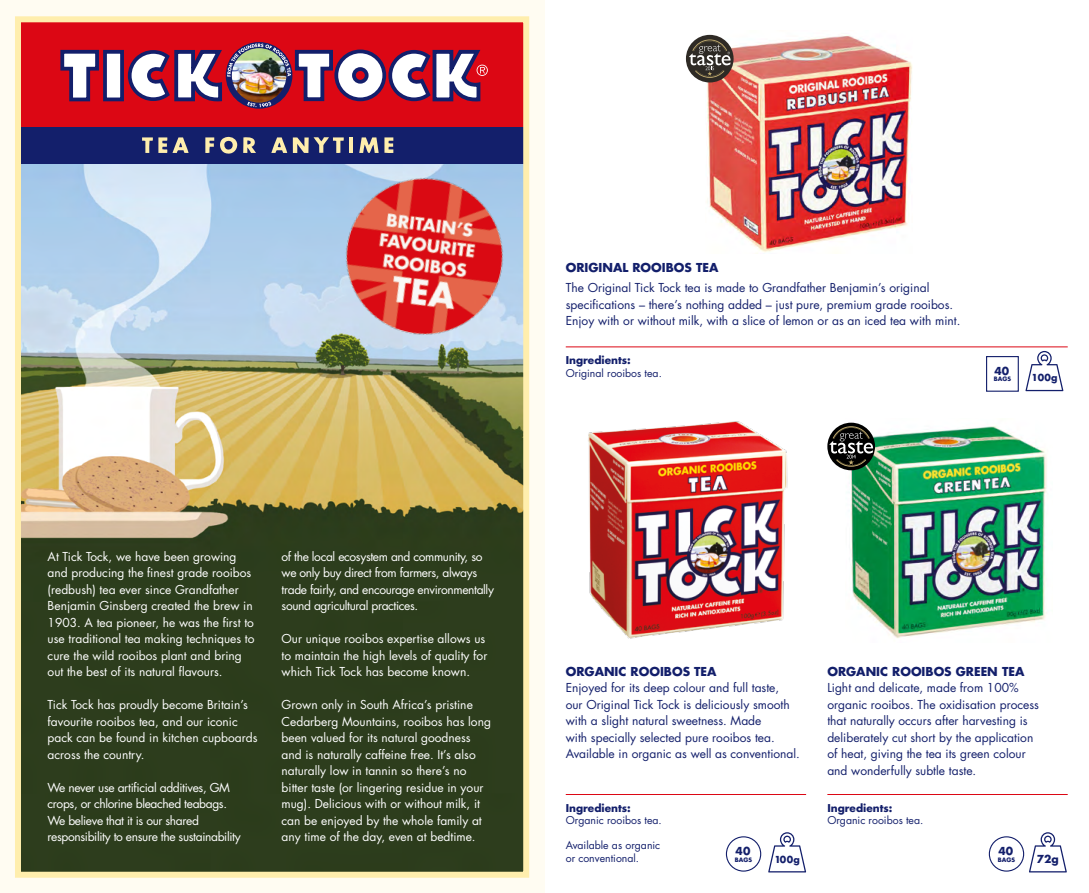
<style>
.page{position:relative;width:1089px;height:893px;background:#fff}
.page>*{position:absolute;margin:0;border:0;box-sizing:border-box;transform-origin:0 0}
.t1{font:12px/16.5px "Futura Std";color:#fff}
.t2{font:12px/16.5px "Futura Std";color:#131f6b}
.t3{font:12px/16.5px "Futura Std";letter-spacing:-.03em;color:#fff}
.t4{font:700 12px "Futura Std";color:#131f6b}
.t5{font:700 10.8px "Futura Std";color:#131f6b}
.t6{font:10.5px/12.6px "Futura Std";color:#131f6b}
.t7{font:700 10.5px "Futura Std";color:#131f6b}
.t8{font:700 9.45px "Futura Std";letter-spacing:.025em;color:#131f6b}
.t9{font:700 5.85px "Futura Std";color:#131f6b}
</style>
<div class="page">
<div style="left:0;top:0;width:544px;height:893px;background:#fffcf2"></div>
<img style="left:845px;top:422px;width:202px;height:216px">
<img style="left:705px;top:34px;width:207px;height:220px">
<svg style="left:768px;top:832px;width:38px;height:40px"></svg>
<img style="left:588px;top:421px;width:200px;height:218px">
<svg style="left:1029px;top:832px;width:37px;height:40px"></svg>
<hr style="left:566px;top:794px;width:240px;height:1px;background:#dc0714">
<hr style="left:827px;top:794px;width:240px;height:1px;background:#dc0714">
<div style="left:988px;top:836px;width:36px;height:36px;border:1px solid #131f6b;border-radius:50%"></div>
<div style="left:726px;top:836px;width:35px;height:36px;border:1px solid #131f6b;border-radius:50%"></div>
<svg style="left:1025px;top:351px;width:38px;height:40px"></svg>
<div style="left:986px;top:356px;width:32px;height:36px;border:1px solid #131f6b"></div>
<hr style="left:566px;top:346px;width:501px;height:1px;background:#dc0714">
<svg style="left:15px;top:16px;width:515px;height:862px;background:#7c705c"></svg>
<div style="left:827px;top:423px;width:48px;height:47px;background:#000;border-radius:50%"></div>
<svg style="left:829px;top:426px;width:44px;height:41px"></svg>
<img style="left:326px;top:158px;width:197px;height:197px">
<div style="left:686px;top:35px;width:47px;height:47px;background:#2e2a25;border-radius:50%"></div>
<svg style="left:689px;top:39px;width:41px;height:39px"></svg>
<p class="t1" style="left:48px;top:548px;width:208px">At Tick Tock, we have been growing and producing the finest grade rooibos (redbush) tea ever since Grandfather Benjamin Ginsberg created the brew in 1903. A tea pioneer, he was the first to use traditional tea making techniques to cure the wild rooibos plant and bring out the best of its natural flavours.</p>
<p class="t1" style="left:48px;top:697px;width:211px">Tick Tock has proudly become Britain’s favourite rooibos tea, and our iconic pack can be found in kitchen cupboards across the country.</p>
<p class="t3" style="left:48px;top:779px;width:194px">We never use artificial additives, GM crops, or chlorine bleached teabags.<br>We believe that it is our shared responsibility to ensure the sustainability</p>
<p class="t3" style="left:281px;top:548px;width:214px">of the local ecosystem and community, so we only buy direct from farmers, always trade fairly, and encourage environmentally sound agricultural practices.</p>
<p class="t1" style="left:281px;top:631px;width:207px">Our unique rooibos expertise allows us to maintain the high levels of quality for which Tick Tock has become known.</p>
<p class="t1" style="left:281px;top:697px;width:211px">Grown only in South Africa’s pristine Cedarberg Mountains, rooibos has long been valued for its natural goodness and is naturally caffeine free. It’s also naturally low in tannin so there’s no bitter taste (or lingering residue in your mug). Delicious with or without milk, it can be enjoyed by the whole family at any time of the day, even at bedtime.</p>
<p class="t4" style="left:566px;top:259px;width:154px">ORIGINAL ROOIBOS TEA</p>
<p class="t2" style="left:566px;top:280px;width:396px">The Original Tick Tock tea is made to Grandfather Benjamin’s original specifications – there’s nothing added – just pure, premium grade rooibos.<br>Enjoy with or without milk, with a slice of lemon or as an iced tea with mint.</p>
<p class="t7" style="left:566px;top:353px;width:67px">Ingredients:</p>
<p class="t6" style="left:566px;top:367px;width:98px">Original rooibos tea.</p>
<p class="t5" style="left:994px;top:363px;width:16px">40</p>
<p class="t9" style="left:993px;top:375px;width:19px">BAGS</p>
<p class="t8" style="left:1031px;top:371px;width:27px">100g</p>
<p class="t4" style="left:566px;top:663px;width:152px">ORGANIC ROOIBOS TEA</p>
<p class="t2" style="left:566px;top:680px;width:236px">Enjoyed for its deep colour and full taste,<br>our Original Tick Tock is deliciously smooth with a slight natural sweetness. Made<br>with specially selected pure rooibos tea.<br>Available in organic as well as conventional.</p>
<p class="t4" style="left:827px;top:663px;width:198px">ORGANIC ROOIBOS GREEN TEA</p>
<p class="t2" style="left:827px;top:680px;width:213px">Light and delicate, made from 100% organic rooibos. The oxidisation process that naturally occurs after harvesting is deliberately cut short by the application of heat, giving the tea its green colour and wonderfully subtle taste.</p>
<p class="t7" style="left:566px;top:801px;width:67px">Ingredients:</p>
<p class="t6" style="left:566px;top:814px;width:97px">Organic rooibos tea.</p>
<p class="t6" style="left:566px;top:839px;width:96px">Available as organic or conventional.</p>
<p class="t5" style="left:735px;top:844px;width:16px">40</p>
<p class="t9" style="left:735px;top:856px;width:19px">BAGS</p>
<p class="t8" style="left:774px;top:853px;width:27px">100g</p>
<p class="t7" style="left:827px;top:801px;width:67px">Ingredients:</p>
<p class="t6" style="left:827px;top:814px;width:97px">Organic rooibos tea.</p>
<p class="t5" style="left:998px;top:844px;width:16px">40</p>
<p class="t9" style="left:997px;top:856px;width:19px">BAGS</p>
<p class="t5" style="left:1036px;top:852px;width:23px">72g</p>
</div>
